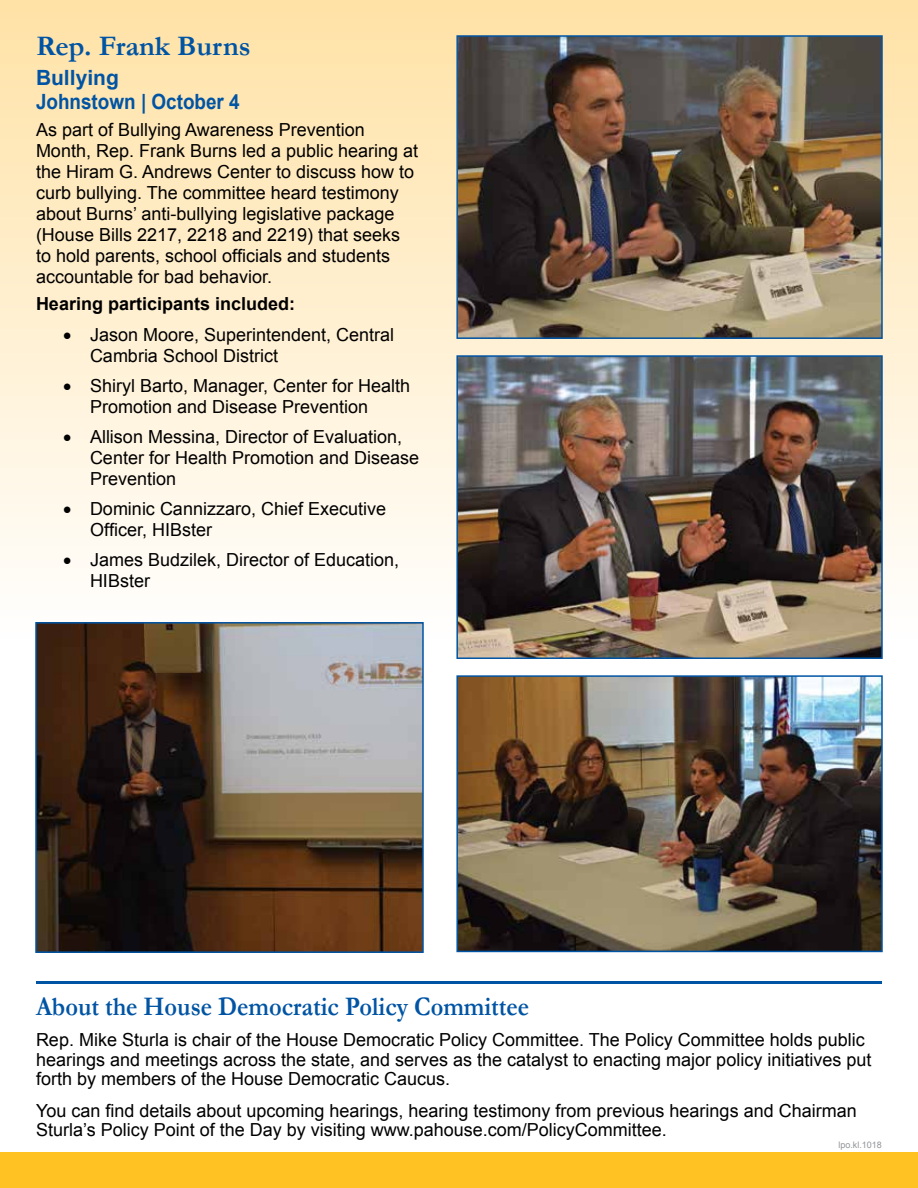
<style>
.page{position:relative;width:918px;height:1188px;background:#fff}
.page>*{position:absolute;margin:0;border:0;box-sizing:border-box;transform-origin:0 0}
.t1{font:700 28.5px "Garamond";color:#0054a4}
.t2{font:700 27px "Garamond";color:#0054a4;scale:.9 1}
.t3{font:700 21px/24px "Arial";color:#0054a4}
.t4{font:18px/21px "Arial";color:#000}
.t5{font:700 18px "Arial";color:#000}
.t6{font:9px "Arial";color:#939598}
</style>
<div class="page">
<div style="left:0;top:1152px;width:918px;height:36px;background:#ffc222"></div>
<div style="left:0;top:0;width:918px;height:639px;background:linear-gradient(to bottom,#ffe2a5,#fffefe)"></div>
<hr style="left:36px;top:981px;width:846px;height:3px;background:#0054a4">
<img style="left:459px;top:678px;width:421px;height:271px">
<div style="left:456px;top:675px;width:427px;height:277px;border:2px solid #0054a4"></div>
<img style="left:459px;top:358px;width:421px;height:298px">
<div style="left:456px;top:355px;width:427px;height:304px;border:2px solid #0054a4"></div>
<img style="left:459px;top:38px;width:421px;height:298px">
<div style="left:456px;top:35px;width:427px;height:304px;border:2px solid #0054a4"></div>
<img style="left:38px;top:625px;width:383px;height:325px">
<div style="left:35px;top:622px;width:389px;height:331px;border:2px solid #0054a4"></div>
<h1 class="t1" style="left:36px;top:26px;width:216px">Rep. Frank Burns</h1>
<p class="t3" style="left:36px;top:65px;width:205px">Bullying<br>Johnstown | October 4</p>
<p class="t4" style="left:36px;top:119px;width:384px">As part of Bullying Awareness Prevention Month, Rep. Frank Burns led a public hearing at the Hiram G. Andrews Center to discuss how to curb bullying. The committee heard testimony about Burns’ anti-bullying legislative package (House Bills 2217, 2218 and 2219) that seeks to hold parents, school officials and students accountable for bad behavior.</p>
<p class="t5" style="left:36px;top:291px;width:261px">Hearing participants included:</p>
<p class="t4" style="left:90px;top:324px;width:306px;text-indent:-27px">• Jason Moore, Superintendent, Central<br>Cambria School District</p>
<p class="t4" style="left:90px;top:375px;width:322px;text-indent:-27px">• Shiryl Barto, Manager, Center for Health<br>Promotion and Disease Prevention</p>
<p class="t4" style="left:90px;top:426px;width:331px;text-indent:-27px">• Allison Messina, Director of Evaluation,<br>Center for Health Promotion and Disease<br>Prevention</p>
<p class="t4" style="left:90px;top:498px;width:298px;text-indent:-27px">• Dominic Cannizzaro, Chief Executive<br>Officer, HIBster</p>
<p class="t4" style="left:90px;top:549px;width:311px;text-indent:-27px">• James Budzilek, Director of Education,<br>HIBster</p>
<h2 class="t2" style="left:36px;top:988px;width:549px">About the House Democratic Policy Committee</h2>
<p class="t4" style="left:36px;top:1030px;width:837px;line-height:19.5px">Rep. Mike Sturla is chair of the House Democratic Policy Committee. The Policy Committee holds public hearings and meetings across the state, and serves as the catalyst to enacting major policy initiatives put forth by members of the House Democratic Caucus.</p>
<p class="t4" style="left:36px;top:1101px;width:822px;line-height:19.5px">You can find details about upcoming hearings, hearing testimony from previous hearings and Chairman<br>Sturla’s Policy Point of the Day by visiting www.pahouse.com/PolicyCommittee.</p>
<p class="t6" style="left:838px;top:1138px;width:45px">lpo.kl.1018</p>
</div>
